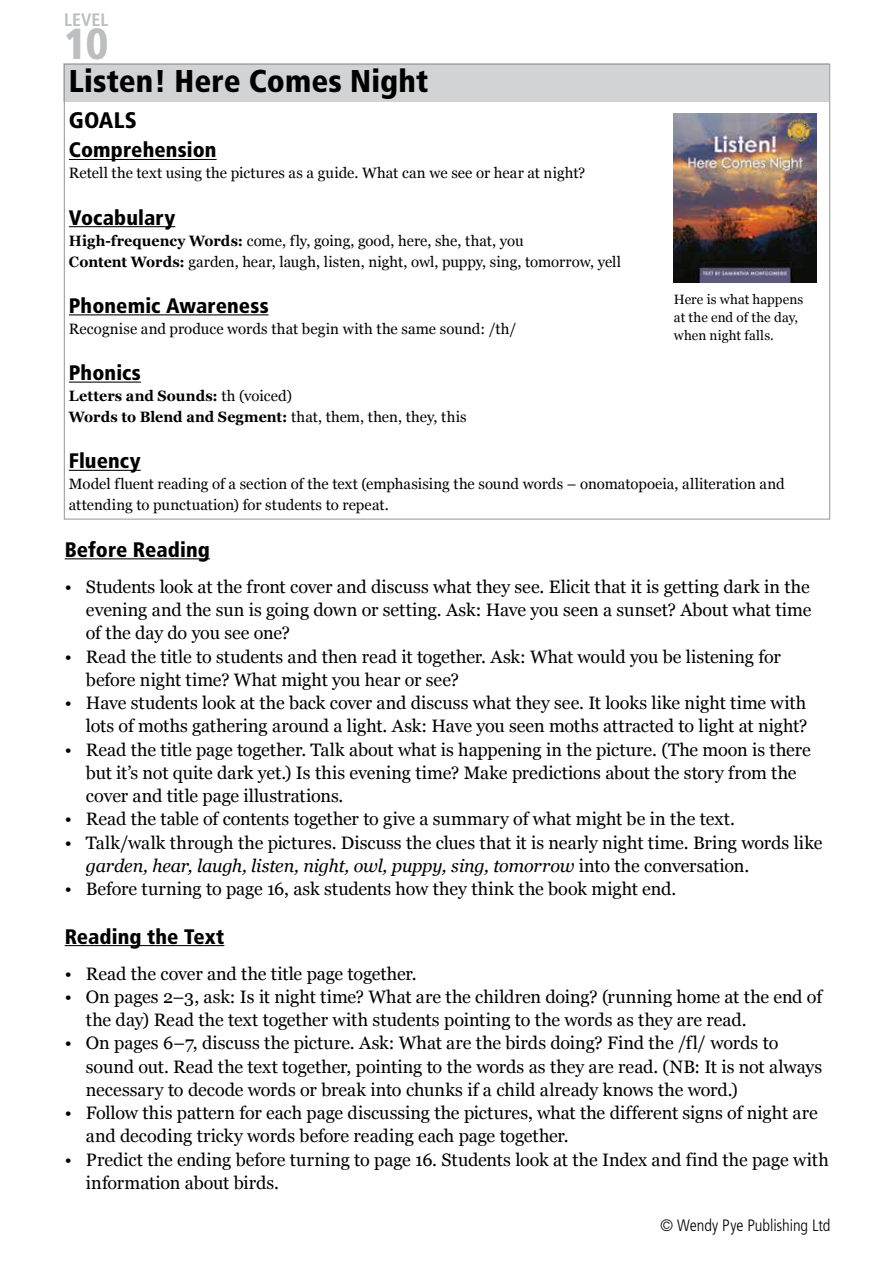
<style>
.page{position:relative;width:893px;height:1263px;background:#fff}
.page>*{position:absolute;margin:0;border:0;box-sizing:border-box;transform-origin:0 0}
.t1{font:900 condensed 43.5px "Frutiger";color:#bcbec0}
.t2{font:900 condensed 31.5px "Frutiger";letter-spacing:.005em;color:#000}
.t3{font:900 condensed 22.5px "Frutiger";letter-spacing:.005em;color:#000}
.t4{font:900 condensed 21px "Frutiger";letter-spacing:.005em;color:#000}
.t5{font:18px/23.2px "Georgia";letter-spacing:-.005em;color:#000}
.t6{font:700 condensed 18px "Frutiger";letter-spacing:.005em;color:#bcbec0}
.t7{font:300 condensed 16.5px "Frutiger";letter-spacing:-.005em;color:#000}
.t8{font:15px/21px "Georgia";color:#000}
.t9{font:700 15px/21px "Georgia";letter-spacing:.015em;color:#000;scale:.95 1}
.t10{font:13.5px/18px "Georgia";letter-spacing:.005em;color:#000}
.s1{font-weight:700}
.s2{font-weight:400}
.s3{font-style:italic}
</style>
<div class="page">
<div style="left:63px;top:64px;width:766px;height:38px;background:#d1d3d4"></div>
<hr style="left:69px;top:159px;width:148px;height:1px;background:#000">
<hr style="left:69px;top:226px;width:106px;height:1px;background:#000">
<hr style="left:69px;top:314px;width:200px;height:1px;background:#000">
<hr style="left:69px;top:382px;width:72px;height:1px;background:#000">
<hr style="left:69px;top:470px;width:72px;height:1px;background:#000">
<hr style="left:65px;top:558px;width:145px;height:1px;background:#000">
<hr style="left:65px;top:945px;width:159px;height:1px;background:#000">
<img style="left:674px;top:114px;width:143px;height:169px">
<p class="t6" style="left:64px;top:9px;width:46px">LEVEL</p>
<h1 class="t1" style="left:64px;top:18px;width:45px">10</h1>
<h2 class="t2" style="left:69px;top:63px;width:361px">Listen! Here Comes Night</h2>
<p class="t3" style="left:69px;top:107px;width:69px">GOALS</p>
<p class="t4" style="left:69px;top:137px;width:149px">Comprehension</p>
<p class="t8" style="left:69px;top:163px;width:518px">Retell the text using the pictures as a guide. What can we see or hear at night?</p>
<p class="t4" style="left:69px;top:205px;width:108px">Vocabulary</p>
<p class="t8" style="left:69px;top:230px;width:554px"><span class="s1">High-frequency Words:</span> come, fly, going, good, here, she, that, you<br><span class="s1">Content Words:</span> garden, hear, laugh, listen, night, owl, puppy, sing, tomorrow, yell</p>
<p class="t4" style="left:69px;top:293px;width:201px">Phonemic Awareness</p>
<p class="t8" style="left:69px;top:318px;width:449px">Recognise and produce words that begin with the same sound: /th/</p>
<p class="t4" style="left:69px;top:360px;width:73px">Phonics</p>
<p class="t9" style="left:69px;top:385px;width:420px">Letters and Sounds: <span class="s2">th (voiced)<br></span>Words to Blend and Segment: <span class="s2">that, them, then, they, this</span></p>
<p class="t4" style="left:69px;top:448px;width:73px">Fluency</p>
<p class="t8" style="left:69px;top:473px;width:717px">Model fluent reading of a section of the text (emphasising the sound words – onomatopoeia, alliteration and attending to punctuation) for students to repeat.</p>
<p class="t10" style="left:674px;top:291px;width:131px">Here is what happens at the end of the day, when night falls.</p>
<p class="t4" style="left:65px;top:537px;width:147px">Before Reading</p>
<p class="t5" style="left:86px;top:575px;width:727px;text-align:justify;text-indent:-21px">• Students look at the front cover and discuss what they see. Elicit that it is getting dark in the evening and the sun is going down or setting. Ask: Have you seen a sunset? About what time of the day do you see one?</p>
<p class="t5" style="left:86px;top:645px;width:696px;text-indent:-21px">• Read the title to students and then read it together. Ask: What would you be listening for before night time? What might you hear or see?</p>
<p class="t5" style="left:65px;top:691px;width:744px;text-align:right">• Have students look at the back cover and discuss what they see. It looks like night time with lots of moths gathering around a light. Ask: Have you seen moths attracted to light at night?</p>
<p class="t5" style="left:86px;top:738px;width:726px;text-indent:-21px">• Read the title page together. Talk about what is happening in the picture. (The moon is there but it’s not quite dark yet.) Is this evening time? Make predictions about the story from the cover and title page illustrations.</p>
<p class="t5" style="left:65px;top:807px;width:672px">• Read the table of contents together to give a summary of what might be in the text.</p>
<p class="t5" style="left:86px;top:831px;width:738px;text-indent:-21px">• Talk/walk through the pictures. Discuss the clues that it is nearly night time. Bring words like <span class="s3">garden, hear, laugh, listen, night, owl, puppy, sing, tomorrow</span> into the conversation.</p>
<p class="t5" style="left:65px;top:877px;width:613px">• Before turning to page 16, ask students how they think the book might end.</p>
<p class="t4" style="left:65px;top:923px;width:161px">Reading the Text</p>
<p class="t5" style="left:65px;top:962px;width:354px">• Read the cover and the title page together.</p>
<p class="t5" style="left:86px;top:985px;width:738px;text-indent:-21px">• On pages 2–3, ask: Is it night time? What are the children doing? (running home at the end of the day) Read the text together with students pointing to the words as they are read.</p>
<p class="t5" style="left:86px;top:1031px;width:738px;text-indent:-21px">• On pages 6–7, discuss the picture. Ask: What are the birds doing? Find the /fl/ words to sound out. Read the text together, pointing to the words as they are read. (NB: It is not always necessary to decode words or break into chunks if a child already knows the word.)</p>
<p class="t5" style="left:86px;top:1101px;width:733px;text-indent:-21px">• Follow this pattern for each page discussing the pictures, what the different signs of night are and decoding tricky words before reading each page together.</p>
<p class="t5" style="left:86px;top:1148px;width:744px;text-indent:-21px">• Predict the ending before turning to page 16. Students look at the Index and find the page with information about birds.</p>
<p class="t7" style="left:660px;top:1215px;width:172px">© Wendy Pye Publishing Ltd</p>
</div>
